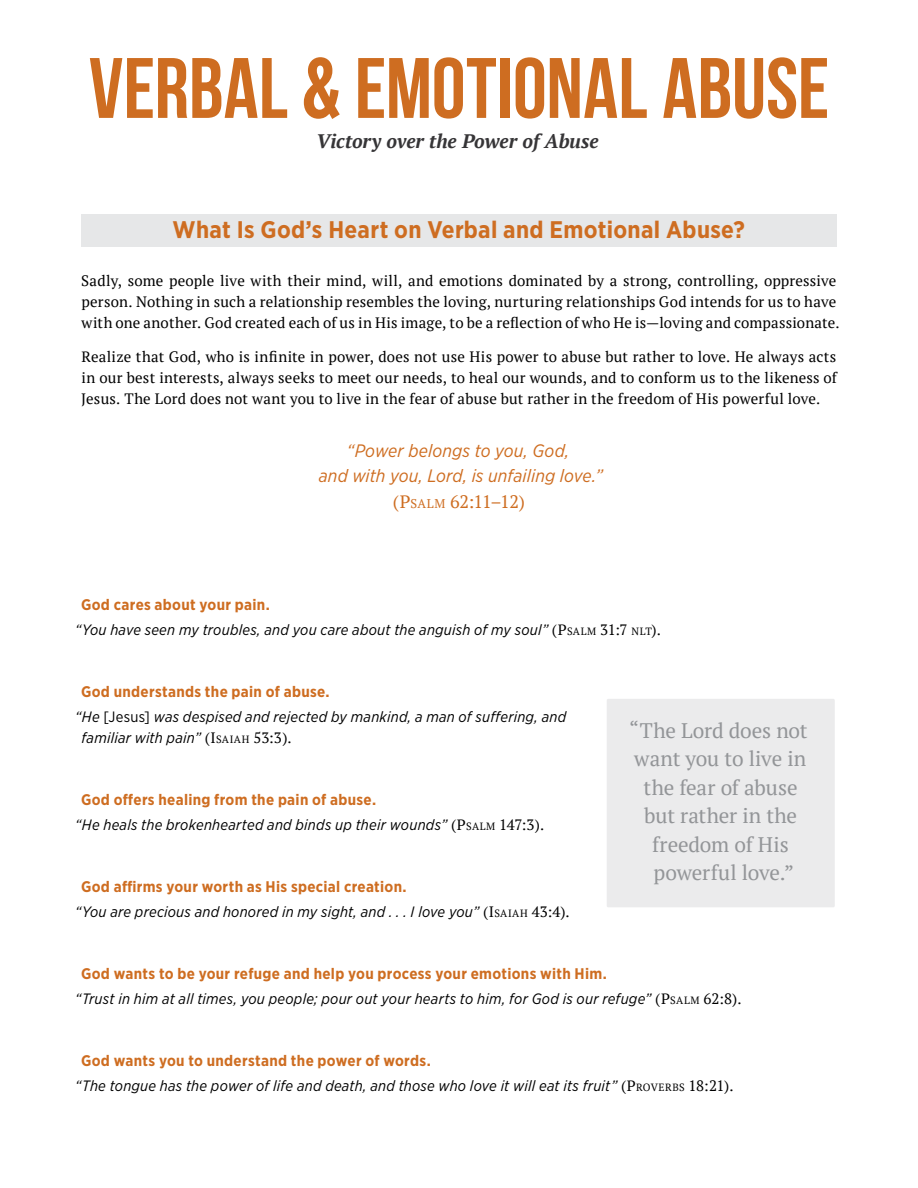
<style>
.page{position:relative;width:918px;height:1188px;background:#fff}
.page>*{position:absolute;margin:0;border:0;box-sizing:border-box;transform-origin:0 0}
.t1{font:700 85.5px "Bebas Neue";color:#ce6d21}
.t2{font:700 24px "Gotham Narrow";letter-spacing:.015em;color:#ce6d21}
.t3{font:21px/28.5px "PT Serif";letter-spacing:-.01em;color:#939598;text-align:center}
.t4{font:italic 700 19.5px "PT Serif";color:#363537}
.t5{font:italic 18px/25.5px "Gotham Narrow";letter-spacing:.005em;color:#ce6d21;text-align:center}
.t6{font:18px "PT Serif";color:#ce6d21}
.t7{font:700 15.3px "Gotham Narrow";letter-spacing:.02em;color:#ce6d21}
.t8{font:15px/21px "PT Serif";letter-spacing:.01em;color:#000}
.t9{font:italic 15px/21px "Gotham Narrow";letter-spacing:.015em;color:#000}
.s1{font-family:"Gotham Condensed"}
.s2{font-size:12.6px}
.s3{font-family:"PT Serif";font-style:normal}
.s4{font-family:"PT Serif";font-style:normal;font-size:10.5px}
.s5{font-style:normal}
</style>
<div class="page">
<div style="left:81px;top:214px;width:756px;height:33px;background:#e6e7e8"></div>
<div style="left:607px;top:699px;width:228px;height:208px;background:#ebebec;border-radius:2px"></div>
<h1 class="t1" style="left:89px;top:41px;width:742px">VERBAL <span class="s1">&amp;</span> EMOTIONAL ABUSE</h1>
<h3 class="t4" style="left:316px;top:128px;width:284px">Victory over the Power of Abuse</h3>
<h2 class="t2" style="left:173px;top:214px;width:574px">What Is God’s Heart on Verbal and Emotional Abuse?</h2>
<p class="t8" style="left:81px;top:270px;width:760px">Sadly, some people live with their mind, will, and emotions dominated by a strong, controlling, oppressive person. Nothing in such a relationship resembles the loving, nurturing relationships God intends for us to have with one another. God created each of us in His image, to be a reflection of who He is—loving and compassionate.</p>
<p class="t8" style="left:81px;top:346px;width:757px;text-align:justify">Realize that God, who is infinite in power, does not use His power to abuse but rather to love. He always acts in our best interests, always seeks to meet our needs, to heal our wounds, and to conform us to the likeness of Jesus. The Lord does not want you to live in the fear of abuse but rather in the freedom of His powerful love.</p>
<p class="t5" style="left:319px;top:437px;width:286px">“Power belongs to you, God,<br>and with you, Lord, is unfailing love.”</p>
<p class="t6" style="left:393px;top:490px;width:134px">(P<span class="s2">SALM</span> 62:11–12)</p>
<p class="t7" style="left:81px;top:595px;width:190px">God cares about your pain.</p>
<p class="t9" style="left:75px;top:619px;width:587px">“You have seen my troubles, and you care about the anguish of my soul” <span class="s3">(P</span><span class="s4">SALM</span> <span class="s3">31:7</span> <span class="s4">NLT</span><span class="s3">).</span></p>
<p class="t7" style="left:81px;top:682px;width:250px">God understands the pain of abuse.</p>
<p class="t9" style="left:81px;top:706px;width:486px;text-indent:-6px">“He <span class="s5">[Jesus]</span> was despised and rejected by mankind, a man of suffering, and familiar with pain” <span class="s3">(I</span><span class="s4">SAIAH</span> <span class="s3">53:3).</span></p>
<p class="t7" style="left:81px;top:790px;width:297px">God offers healing from the pain of abuse.</p>
<p class="t9" style="left:75px;top:814px;width:471px">“He heals the brokenhearted and binds up their wounds” <span class="s3">(P</span><span class="s4">SALM</span> <span class="s3">147:3).</span></p>
<p class="t7" style="left:81px;top:877px;width:327px">God affirms your worth as His special creation.</p>
<p class="t9" style="left:75px;top:901px;width:496px">“You are precious and honored in my sight, and . . . I love you” <span class="s3">(I</span><span class="s4">SAIAH</span> <span class="s3">43:4).</span></p>
<h3 class="t3" style="left:629px;top:716px;width:180px">“The Lord does not want you to live in the fear of abuse but rather in the freedom of His powerful love.”</h3>
<p class="t7" style="left:81px;top:964px;width:527px">God wants to be your refuge and help you process your emotions with Him.</p>
<p class="t9" style="left:75px;top:988px;width:668px">“Trust in him at all times, you people; pour out your hearts to him, for God is our refuge” <span class="s3">(P</span><span class="s4">SALM</span> <span class="s3">62:8).</span></p>
<p class="t7" style="left:81px;top:1051px;width:351px">God wants you to understand the power of words.</p>
<p class="t9" style="left:75px;top:1075px;width:660px">“The tongue has the power of life and death, and those who love it will eat its fruit” <span class="s3">(P</span><span class="s4">ROVERBS</span> <span class="s3">18:21).</span></p>
</div>
